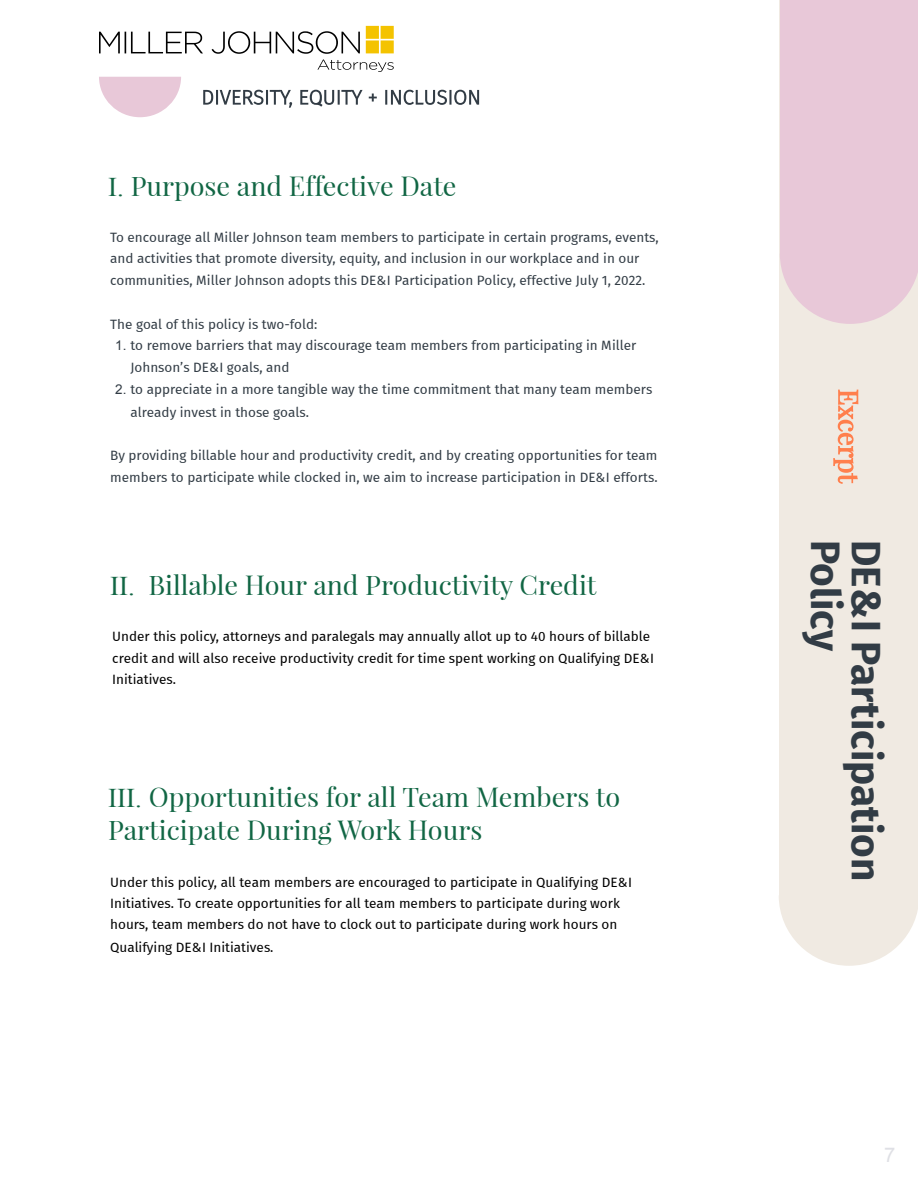
<style>
.page{position:relative;width:918px;height:1188px;background:#fff}
.page>*{position:absolute;margin:0;border:0;box-sizing:border-box;transform-origin:0 0}
.t1{font:700 40.5px/40.5px "Fira Sans";color:#323c45}
.t2{font:27px/33.8px "Playfair Display";color:#164}
.t3{font:20.25px "Arial";color:#dfe0e5}
.t4{font:13.5px/21.3px "Fira Sans";color:#323c45}
.t5{font:13.5px/21.8px "Fira Sans";color:#000}
.s1{font-family:"Times New Roman"}
.s2{font-family:"Arial"}
</style>
<div class="page">
<div style="left:779px;top:0;width:139px;height:893px;background:#f0eae2"></div>
<div style="left:779px;top:890px;width:139px;height:7px;background:#f0eae2"></div>
<svg style="left:779px;top:897px;width:139px;height:69px"></svg>
<div style="left:780px;top:0;width:138px;height:251px;background:#e8c8d8"></div>
<div style="left:780px;top:248px;width:138px;height:7px;background:#e8c8d8"></div>
<svg style="left:780px;top:255px;width:138px;height:69px"></svg>
<svg style="left:833px;top:390px;width:25px;height:94px"></svg>
<svg style="left:203px;top:90px;width:276px;height:18px"></svg>
<svg style="left:99px;top:77px;width:82px;height:40px"></svg>
<svg style="left:99px;top:32px;width:104px;height:21px"></svg>
<svg style="left:212px;top:31px;width:148px;height:23px"></svg>
<svg style="left:366px;top:26px;width:28px;height:27px"></svg>
<svg style="left:317px;top:60px;width:77px;height:12px"></svg>
<h2 class="t2" style="left:108px;top:169px;width:350px"><span class="s1">I.</span> Purpose and Effective Date</h2>
<p class="t4" style="left:110px;top:226px;width:550px">To encourage all Miller Johnson team members to participate in certain programs, events, and activities that promote diversity, equity, and inclusion in our workplace and in our communities, Miller Johnson adopts this DE&amp;I Participation Policy, effective July 1, 2022.</p>
<p class="t4" style="left:110px;top:313px;width:209px">The goal of this policy is two-fold:</p>
<p class="t4" style="left:130px;top:334px;width:507px;line-height:22.5px;text-indent:-15px"><span class="s2">1.</span> to remove barriers that may discourage team members from participating in Miller<br>Johnson’s DE&amp;I goals, and</p>
<p class="t4" style="left:130px;top:377px;width:523px;line-height:23.5px;text-indent:-15px"><span class="s2">2.</span> to appreciate in a more tangible way the time commitment that many team members already invest in those goals.</p>
<p class="t4" style="left:110px;top:445px;width:549px">By providing billable hour and productivity credit, and by creating opportunities for team members to participate while clocked in, we aim to increase participation in DE&amp;I efforts.</p>
<h2 class="t2" style="left:110px;top:568px;width:488px"><span class="s1">II.</span> Billable Hour and Productivity Credit</h2>
<p class="t5" style="left:112px;top:626px;width:543px;line-height:21.3px">Under this policy, attorneys and paralegals may annually allot up to 40 hours of billable credit and will also receive productivity credit for time spent working on Qualifying DE&amp;I<br>Initiatives.</p>
<h2 class="t2" style="left:108px;top:780px;width:513px"><span class="s1">III.</span> Opportunities for all Team Members to<br>Participate During Work Hours</h2>
<p class="t5" style="left:110px;top:871px;width:523px">Under this policy, all team members are encouraged to participate in Qualifying DE&amp;I Initiatives. To create opportunities for all team members to participate during work hours, team members do not have to clock out to participate during work hours on Qualifying DE&amp;I Initiatives.</p>
<h1 class="t1" style="left:889px;top:540px;width:343px;rotate:90deg">DE&amp;I Participation<br>Policy</h1>
<h3 class="t3" style="left:884px;top:1144px;width:13px">7</h3>
</div>
